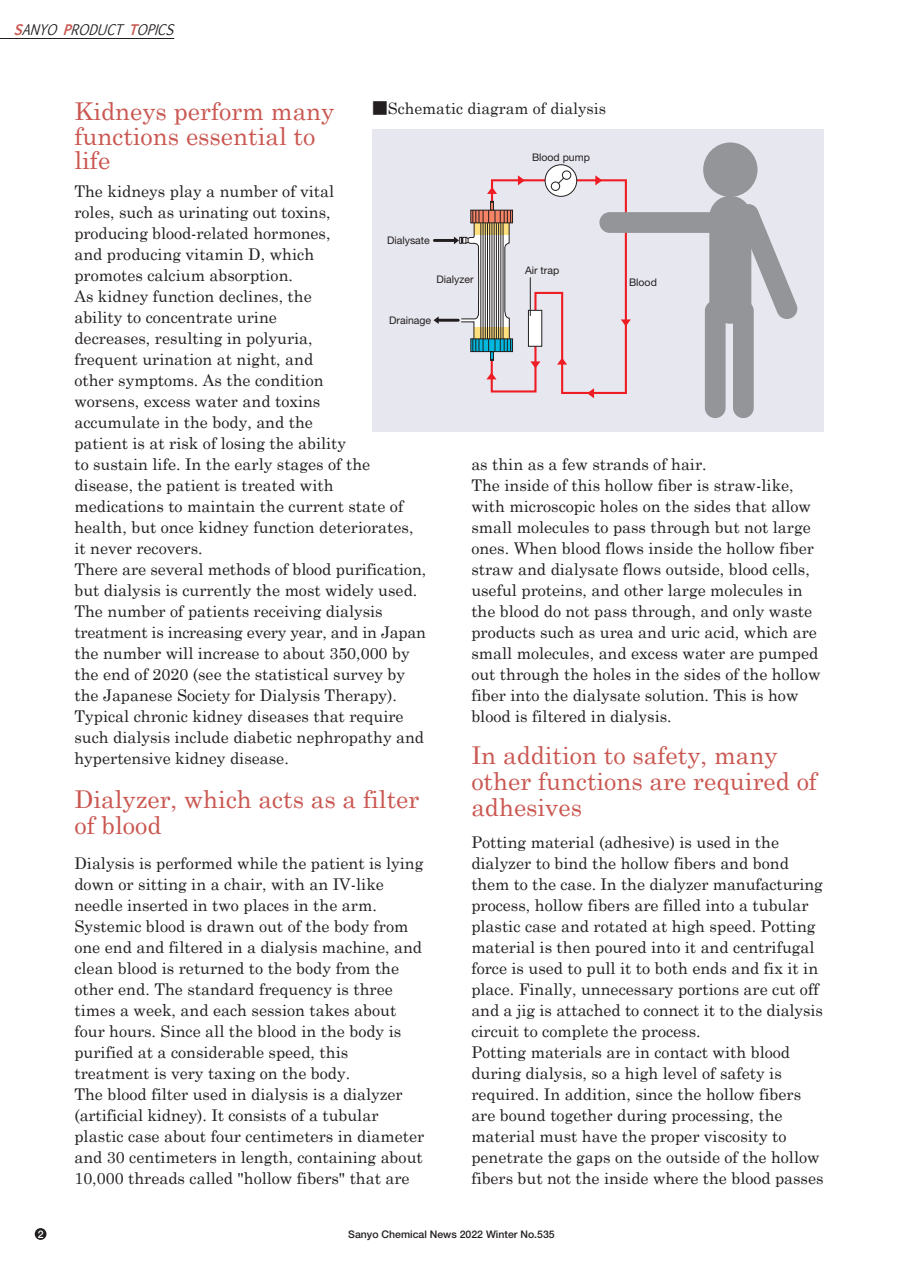
<style>
.page{position:relative;width:903px;height:1275px;background:#fff}
.page>*{position:absolute;margin:0;border:0;box-sizing:border-box;transform-origin:0 0}
.t1{font:24.5px/26.2px "Century Schoolbook";color:#ca5751}
.t2{font:16.1px/21px "Century Schoolbook";color:#231f20}
.t3{font:15.75px "Century Schoolbook";color:#231f20}
.t4{font:italic 14px "Euphemia UCAS";color:#231f20;scale:.91 1}
.t5{font:10.5px "Helvetica Neue LT Std";color:#231f20}
.t6{font:500 10.5px "Helvetica Neue LT Std";color:#231f20}
.t7{font:500 10.5px "Helvetica Neue LT Std";color:#fff}
.s1{font-weight:700;color:#ca5751}
.s2{font-family:"Ryumin Pro"}
</style>
<div class="page">
<hr style="left:0;top:38px;width:174px;height:1px;background:#231f20">
<div style="left:372px;top:129px;width:451px;height:303px;background:#e7e7ef"></div>
<div style="left:703px;top:143px;width:54px;height:54px;background:#939598;border-radius:50%"></div>
<div style="left:709px;top:196px;width:42px;height:128px;background:#939598;border-radius:21px"></div>
<svg style="left:746px;top:203px;width:52px;height:116px"></svg>
<div style="left:705px;top:300px;width:21px;height:118px;background:#939598;border-radius:10px"></div>
<div style="left:733px;top:300px;width:21px;height:118px;background:#939598;border-radius:10px"></div>
<div style="left:599px;top:212px;width:123px;height:21px;background:#939598;border-radius:10px"></div>
<svg style="left:545px;top:165px;width:32px;height:31px"></svg>
<div style="left:545px;top:164px;width:32px;height:33px;border:1px solid #231f20;border-radius:50%"></div>
<div style="left:562px;top:170px;width:9px;height:10px;border:1px solid #231f20;border-radius:50%"></div>
<hr style="left:434px;top:239px;width:21px;height:3px;background:#231f20">
<svg style="left:454px;top:174px;width:177px;height:224px"></svg>
<hr style="left:437px;top:319px;width:21px;height:3px;background:#231f20">
<svg style="left:433px;top:316px;width:6px;height:8px"></svg>
<div style="left:35px;top:1228px;width:11px;height:12px;background:#231f20;border-radius:50%"></div>
<p class="t4" style="left:14px;top:19px;width:183px"><span class="s1">S</span>ANYO <span class="s1">P</span>RODUCT <span class="s1">T</span>OPICS</p>
<p class="t3" style="left:372px;top:98px;width:235px"><span class="s2">■</span>Schematic diagram of dialysis</p>
<p class="t1" style="left:74px;top:99px;width:261px;line-height:24.5px">Kidneys perform many functions essential to life</p>
<p class="t2" style="left:74px;top:180px;width:353px">The kidneys play a number of vital<br>roles, such as urinating out toxins,<br>producing blood-related hormones,<br>and producing vitamin D, which<br>promotes calcium absorption.<br>As kidney function declines, the<br>ability to concentrate urine<br>decreases, resulting in polyuria,<br>frequent urination at night, and<br>other symptoms. As the condition<br>worsens, excess water and toxins<br>accumulate in the body, and the<br>patient is at risk of losing the ability<br>to sustain life. In the early stages of the disease, the patient is treated with medications to maintain the current state of health, but once kidney function deteriorates, it never recovers.<br>There are several methods of blood purification, but dialysis is currently the most widely used.<br>The number of patients receiving dialysis treatment is increasing every year, and in Japan the number will increase to about 350,000 by the end of 2020 (see the statistical survey by the Japanese Society for Dialysis Therapy).<br>Typical chronic kidney diseases that require such dialysis include diabetic nephropathy and hypertensive kidney disease.</p>
<p class="t1" style="left:74px;top:786px;width:346px">Dialyzer, which acts as a filter of blood</p>
<p class="t2" style="left:74px;top:852px;width:351px">Dialysis is performed while the patient is lying down or sitting in a chair, with an IV-like needle inserted in two places in the arm.<br>Systemic blood is drawn out of the body from one end and filtered in a dialysis machine, and clean blood is returned to the body from the other end. The standard frequency is three times a week, and each session takes about four hours. Since all the blood in the body is purified at a considerable speed, this treatment is very taxing on the body.<br>The blood filter used in dialysis is a dialyzer (artificial kidney). It consists of a tubular plastic case about four centimeters in diameter and 30 centimeters in length, containing about 10,000 threads called "hollow fibers" that are</p>
<p class="t5" style="left:532px;top:151px;width:59px">Blood pump</p>
<p class="t5" style="left:387px;top:234px;width:44px">Dialysate</p>
<p class="t5" style="left:525px;top:264px;width:36px">Air trap</p>
<p class="t5" style="left:436px;top:273px;width:39px">Dialyzer</p>
<p class="t5" style="left:629px;top:276px;width:29px">Blood</p>
<p class="t5" style="left:389px;top:314px;width:44px">Drainage</p>
<p class="t2" style="left:471px;top:453px;width:351px">as thin as a few strands of hair.<br>The inside of this hollow fiber is straw-like, with microscopic holes on the sides that allow small molecules to pass through but not large ones. When blood flows inside the hollow fiber straw and dialysate flows outside, blood cells, useful proteins, and other large molecules in the blood do not pass through, and only waste products such as urea and uric acid, which are small molecules, and excess water are pumped out through the holes in the sides of the hollow fiber into the dialysate solution. This is how blood is filtered in dialysis.</p>
<p class="t1" style="left:471px;top:741px;width:347px">In addition to safety, many other functions are required of adhesives</p>
<p class="t2" style="left:471px;top:831px;width:354px">Potting material (adhesive) is used in the dialyzer to bind the hollow fibers and bond them to the case. In the dialyzer manufacturing process, hollow fibers are filled into a tubular plastic case and rotated at high speed. Potting material is then poured into it and centrifugal force is used to pull it to both ends and fix it in place. Finally, unnecessary portions are cut off and a jig is attached to connect it to the dialysis circuit to complete the process.<br>Potting materials are in contact with blood during dialysis, so a high level of safety is required. In addition, since the hollow fibers are bound together during processing, the material must have the proper viscosity to penetrate the gaps on the outside of the hollow fibers but not the inside where the blood passes</p>
<p class="t7" style="left:38px;top:1228px;width:7px">2</p>
<p class="t6" style="left:348px;top:1228px;width:208px">Sanyo Chemical News 2022 Winter No.535</p>
</div>
